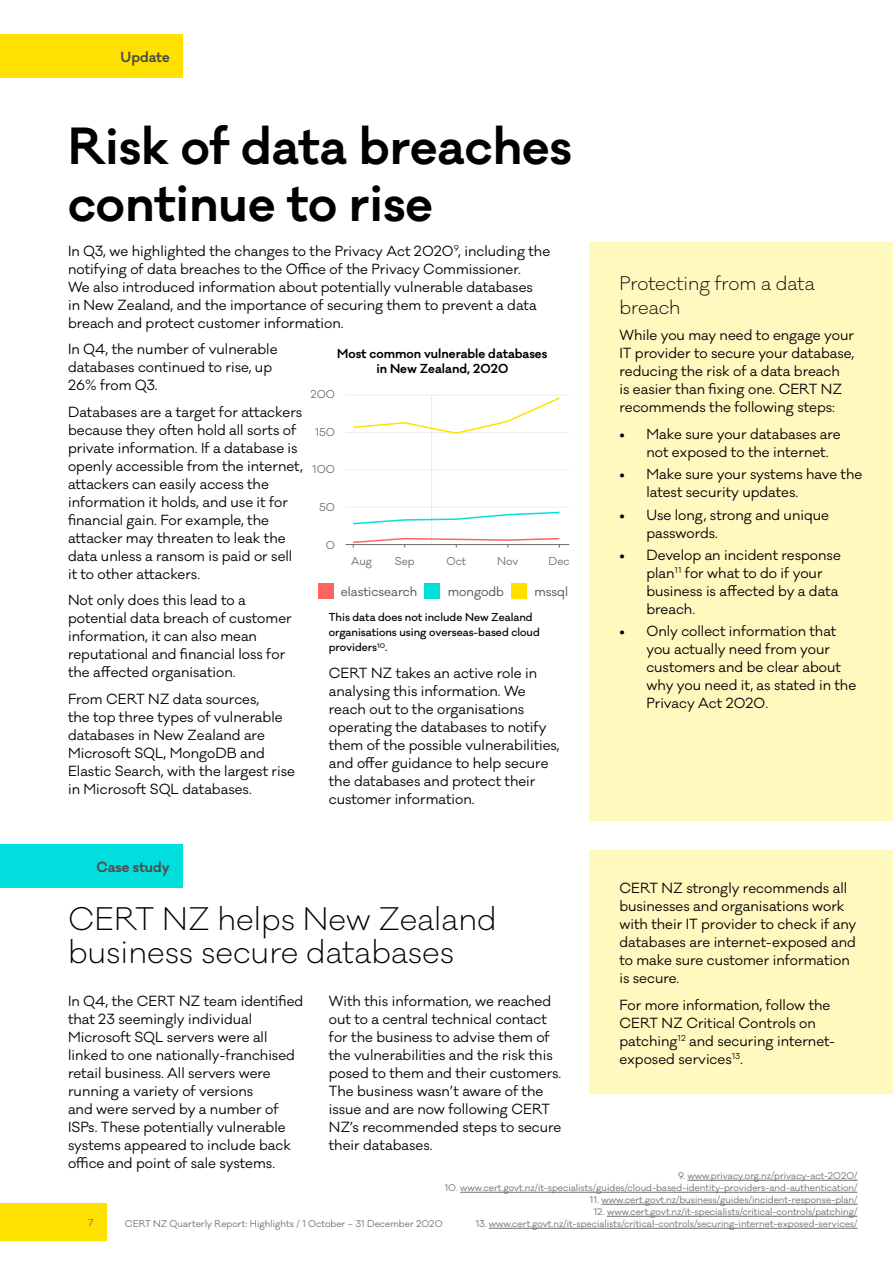
<style>
.page{position:relative;width:893px;height:1263px;background:#fff}
.page>*{position:absolute;margin:0;border:0;box-sizing:border-box;transform-origin:0 0}
.t1{font:600 48px/57px "Galano Classic";color:#000}
.Sub_header{font:300 30px/33px "Galano Classic";color:#000}
.Pull_out_grey{font:300 18px/24px "Galano Classic";color:#000}
.Body{font:13.5px/18px "Galano Classic";color:#000}
.t2{font:600 13.5px "Galano Classic";color:#4d4b47}
.t3{font:600 12px/14.4px "Galano Classic";color:#000;text-align:center}
.t4{font:12px "Galano Classic";color:#4d4b47}
.Body-2{font:500 10.5px/15px "Galano Classic";color:#000}
.t5{font:10.5px "Galano Classic";color:#6e6c66}
.Body-3{font:9px "Galano Classic";color:#6e6c66}
</style>
<div class="page">
<div style="left:0;top:34px;width:183px;height:43px;background:#ffe100"></div>
<hr style="left:346px;top:507px;width:223px;height:1px;background:#edece8">
<hr style="left:346px;top:469px;width:223px;height:1px;background:#edece8">
<hr style="left:346px;top:432px;width:223px;height:1px;background:#edece8">
<hr style="left:346px;top:395px;width:223px;height:1px;background:#edece8">
<hr style="left:431px;top:395px;width:1px;height:150px;background:#edece8">
<hr style="left:346px;top:544px;width:223px;height:1px;background:#6e6c66">
<svg style="left:353px;top:397px;width:207px;height:37px"></svg>
<svg style="left:353px;top:511px;width:207px;height:14px"></svg>
<svg style="left:352px;top:537px;width:209px;height:11px"></svg>
<div style="left:318px;top:583px;width:15px;height:16px;background:#ff6464"></div>
<div style="left:424px;top:583px;width:16px;height:16px;background:#00dede"></div>
<div style="left:511px;top:583px;width:16px;height:16px;background:#ffe100"></div>
<div style="left:590px;top:242px;width:303px;height:579px;background:#fff8bf"></div>
<div style="left:590px;top:850px;width:303px;height:243px;background:#fff8bf"></div>
<div style="left:0;top:844px;width:183px;height:43px;background:#00dede"></div>
<div style="left:0;top:1203px;width:106px;height:38px;background:#ffe100"></div>
<hr style="left:687px;top:1180px;width:170px;height:1px;background:#6e6c66">
<hr style="left:460px;top:1192px;width:397px;height:1px;background:#6e6c66">
<hr style="left:601px;top:1204px;width:256px;height:1px;background:#6e6c66">
<hr style="left:607px;top:1216px;width:250px;height:1px;background:#6e6c66">
<hr style="left:489px;top:1228px;width:368px;height:1px;background:#6e6c66">
<p class="t2" style="left:121px;top:48px;width:51px">Update</p>
<p class="t1" style="left:68px;top:118px;width:505px">Risk of data breaches continue to rise</p>
<p class="Body" style="left:68px;top:242px;width:484px">In Q3, we highlighted the changes to the Privacy Act 2020<sup>9</sup>, including the notifying of data breaches to the Office of the Privacy Commissioner.<br>We also introduced information about potentially vulnerable databases<br>in New Zealand, and the importance of securing them to prevent a data breach and protect customer information.</p>
<p class="Body" style="left:68px;top:340px;width:211px">In Q4, the number of vulnerable databases continued to rise, up<br>26% from Q3.</p>
<p class="Body" style="left:68px;top:403px;width:236px">Databases are a target for attackers because they often hold all sorts of private information. If a database is openly accessible from the internet, attackers can easily access the information it holds, and use it for financial gain. For example, the attacker may threaten to leak the data unless a ransom is paid or sell it to other attackers.</p>
<p class="Body" style="left:68px;top:591px;width:225px">Not only does this lead to a potential data breach of customer information, it can also mean reputational and financial loss for the affected organisation.</p>
<p class="Body" style="left:68px;top:690px;width:228px">From CERT NZ data sources,<br>the top three types of vulnerable databases in New Zealand are<br>Microsoft SQL, MongoDB and<br>Elastic Search, with the largest rise in Microsoft SQL databases.</p>
<p class="t3" style="left:337px;top:347px;width:212px">Most common vulnerable databases in New Zealand, 2020</p>
<p class="t5" style="left:310px;top:387px;width:26px">200</p>
<p class="t5" style="left:315px;top:425px;width:22px">150</p>
<p class="t5" style="left:312px;top:463px;width:24px">100</p>
<p class="t5" style="left:319px;top:500px;width:17px">50</p>
<p class="t5" style="left:326px;top:538px;width:11px">0</p>
<p class="t5" style="left:351px;top:554px;width:23px">Aug</p>
<p class="t5" style="left:395px;top:554px;width:21px">Sep</p>
<p class="t5" style="left:446px;top:554px;width:21px">Oct</p>
<p class="t5" style="left:497px;top:554px;width:23px">Nov</p>
<p class="t5" style="left:549px;top:554px;width:23px">Dec</p>
<p class="t4" style="left:341px;top:584px;width:78px">elasticsearch</p>
<p class="t4" style="left:448px;top:584px;width:58px">mongodb</p>
<p class="t4" style="left:535px;top:584px;width:35px">mssql</p>
<p class="Body-2" style="left:329px;top:610px;width:213px">This data does not include New Zealand organisations using overseas-based cloud providers<sup>10</sup>.</p>
<p class="Body" style="left:329px;top:664px;width:232px">CERT NZ takes an active role in analysing this information. We reach out to the organisations operating the databases to notify them of the possible vulnerabilities, and offer guidance to help secure the databases and protect their customer information.</p>
<p class="t2" style="left:97px;top:858px;width:75px">Case study</p>
<p class="Pull_out_grey" style="left:619px;top:272px;width:197px">Protecting from a data breach</p>
<p class="Body" style="left:619px;top:327px;width:236px">While you may need to engage your IT provider to secure your database, reducing the risk of a data breach<br>is easier than fixing one. CERT NZ recommends the following steps:</p>
<p class="Body" style="left:646px;top:425px;width:196px;text-indent:-27px">• Make sure your databases are not exposed to the internet.</p>
<p class="Body" style="left:646px;top:465px;width:217px;text-indent:-27px">• Make sure your systems have the latest security updates.</p>
<p class="Body" style="left:646px;top:506px;width:184px;text-indent:-27px">• Use long, strong and unique passwords.</p>
<p class="Body" style="left:646px;top:546px;width:196px;text-indent:-27px">• Develop an incident response plan<sup>11</sup> for what to do if your business is affected by a data breach.</p>
<p class="Body" style="left:646px;top:622px;width:211px;text-indent:-27px">• Only collect information that you actually need from your customers and be clear about why you need it, as stated in the<br>Privacy Act 2020.</p>
<p class="Body" style="left:619px;top:879px;width:238px">CERT NZ strongly recommends all businesses and organisations work with their IT provider to check if any databases are internet-exposed and to make sure customer information is secure.</p>
<p class="Body" style="left:619px;top:996px;width:217px">For more information, follow the<br>CERT NZ Critical Controls on patching<sup>12</sup> and securing internet&shy;exposed services<sup>13</sup>.</p>
<p class="Sub_header" style="left:68px;top:903px;width:430px">CERT NZ helps New Zealand business secure databases</p>
<p class="Body" style="left:68px;top:992px;width:237px">In Q4, the CERT NZ team identified that 23 seemingly individual<br>Microsoft SQL servers were all linked to one nationally-franchised retail business. All servers were running a variety of versions<br>and were served by a number of<br>ISPs. These potentially vulnerable systems appeared to include back office and point of sale systems.</p>
<p class="Body" style="left:329px;top:992px;width:234px">With this information, we reached out to a central technical contact for the business to advise them of the vulnerabilities and the risk this posed to them and their customers.<br>The business wasn’t aware of the issue and are now following CERT<br>NZ’s recommended steps to secure their databases.</p>
<p class="Body-3" style="left:678px;top:1170px;width:181px">9. www.privacy.org.nz/privacy-act-2020/</p>
<p class="Body-3" style="left:444px;top:1182px;width:415px">10. www.cert.govt.nz/it-specialists/guides/cloud-based-identity-providers-and-authentication/</p>
<p class="Body-3" style="left:590px;top:1194px;width:269px">11. www.cert.govt.nz/business/guides/incident-response-plan/</p>
<p class="Body-3" style="left:593px;top:1206px;width:266px">12. www.cert.govt.nz/it-specialists/critical-controls/patching/</p>
<p class="Body-3" style="left:475px;top:1218px;width:384px">13. www.cert.govt.nz/it-specialists/critical-controls/securing-internet-exposed-services/</p>
<p class="Body-3" style="left:88px;top:1217px;width:7px">7</p>
<p class="Body-3" style="left:125px;top:1218px;width:319px">CERT NZ Quarterly Report: Highlights / 1 October – 31 December 2020</p>
</div>
